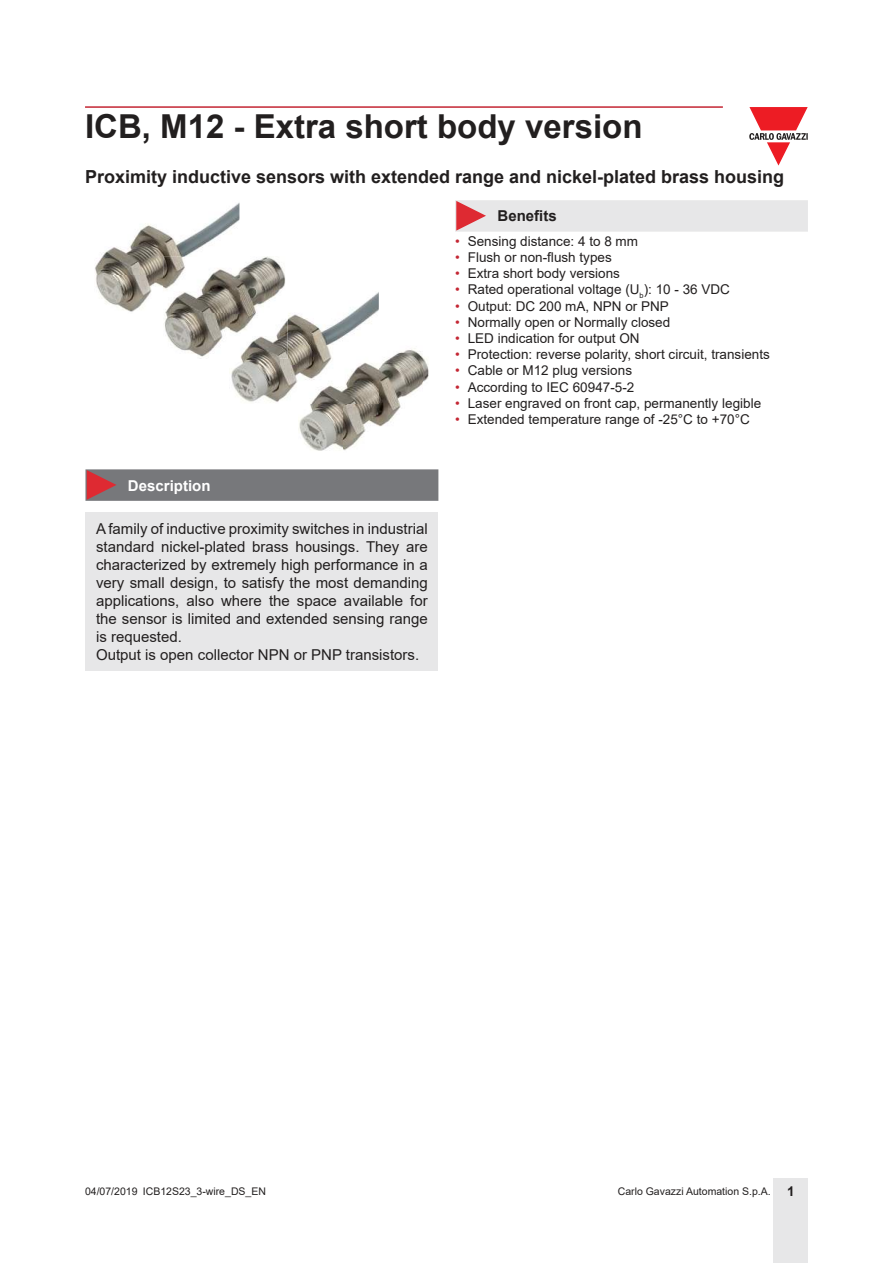
<style>
.page{position:relative;width:893px;height:1263px;background:#fff}
.page>*{position:absolute;margin:0;border:0;box-sizing:border-box;transform-origin:0 0}
.t1{font:700 33px "Arial";color:#221f1f}
.t2{font:700 18px "Arial";color:#221f1f}
.t3{font:15px/18px "Arial";color:#221f1f}
.t4{font:700 15px "Arial";color:#fff}
.t5{font:700 15px "Arial";color:#221f1f}
.t6{font:13.5px "Arial";color:#221f1f}
.t7{font:10.5px "Arial";color:#221f1f}
.s1{color:#c42633}
.s2{font-weight:700;font-size:13.5px}
</style>
<div class="page">
<hr style="left:85px;top:106px;width:638px;height:2px;background:#c42633">
<div style="left:774px;top:1178px;width:34px;height:85px;background:#e7e7e8"></div>
<svg style="left:749px;top:107px;width:59px;height:59px"></svg>
<div style="left:85px;top:513px;width:353px;height:158px;background:#e7e7e8"></div>
<img style="left:239px;top:257px;width:47px;height:33px">
<img style="left:164px;top:313px;width:66px;height:46px">
<img style="left:279px;top:292px;width:100px;height:73px">
<img style="left:231px;top:359px;width:48px;height:43px">
<img style="left:279px;top:365px;width:19px;height:36px">
<img style="left:230px;top:290px;width:58px;height:69px">
<img style="left:342px;top:348px;width:87px;height:103px">
<img style="left:298px;top:403px;width:44px;height:48px">
<img style="left:298px;top:346px;width:81px;height:57px">
<img style="left:95px;top:203px;width:144px;height:72px">
<img style="left:96px;top:275px;width:67px;height:37px">
<img style="left:163px;top:257px;width:76px;height:56px">
<img style="left:230px;top:290px;width:9px;height:23px">
<svg style="left:85px;top:469px;width:353px;height:32px;background:#7d777a"></svg>
<div style="left:455px;top:200px;width:353px;height:32px;background:#e7e7e8"></div>
<h1 class="t1" style="left:85px;top:114px;width:559px">ICB, M12 - Extra short body version</h1>
<h2 class="t2" style="left:85px;top:170px;width:701px">Proximity inductive sensors with extended range and nickel-plated brass housing</h2>
<p class="t4" style="left:128px;top:480px;width:84px">Description</p>
<p class="t3" style="left:96px;top:521px;width:333px">A family of inductive proximity switches in industrial standard nickel-plated brass housings. They are characterized by extremely high performance in a very small design, to satisfy the most demanding applications, also where the space available for the sensor is limited and extended sensing range is requested.<br>Output is open collector NPN or PNP transistors.</p>
<p class="t5" style="left:497px;top:206px;width:61px">Bene昀椀ts</p>
<p class="t6" style="left:455px;top:236px;width:185px"><span class="s1">•</span> Sensing distance: 4 to 8 mm</p>
<p class="t6" style="left:455px;top:248px;width:158px"><span class="s1">•</span> Flush or non-昀氀ush types</p>
<p class="t6" style="left:455px;top:268px;width:167px"><span class="s1">•</span> Extra short body versions</p>
<p class="t6" style="left:455px;top:284px;width:277px"><span class="s1">•</span> Rated operational voltage (U<sub>b</sub>): 10 - 36 VDC</p>
<p class="t6" style="left:455px;top:300px;width:215px"><span class="s1">•</span> Output: DC 200 mA, NPN or PNP</p>
<p class="t6" style="left:455px;top:317px;width:217px"><span class="s1">•</span> Normally open or Normally closed</p>
<p class="t6" style="left:455px;top:333px;width:186px"><span class="s1">•</span> LED indication for output ON</p>
<p class="t6" style="left:455px;top:349px;width:316px"><span class="s1">•</span> Protection: reverse polarity, short circuit, transients</p>
<p class="t6" style="left:455px;top:365px;width:179px"><span class="s1">•</span> Cable or M12 plug versions</p>
<p class="t6" style="left:455px;top:381px;width:181px"><span class="s1">•</span> According to IEC 60947-5-2</p>
<p class="t6" style="left:455px;top:398px;width:308px"><span class="s1">•</span> Laser engraved on front cap, permanently legible</p>
<p class="t6" style="left:455px;top:414px;width:296px"><span class="s1">•</span> Extended temperature range of -25°C to +70°C</p>
<p class="t7" style="left:85px;top:1187px;width:182px">04/07/2019 ICB12S23_3-wire_DS_EN</p>
<p class="t7" style="left:618px;top:1187px;width:178px">Carlo Gavazzi Automation S.p.A. <span class="s2">1</span></p>
</div>
